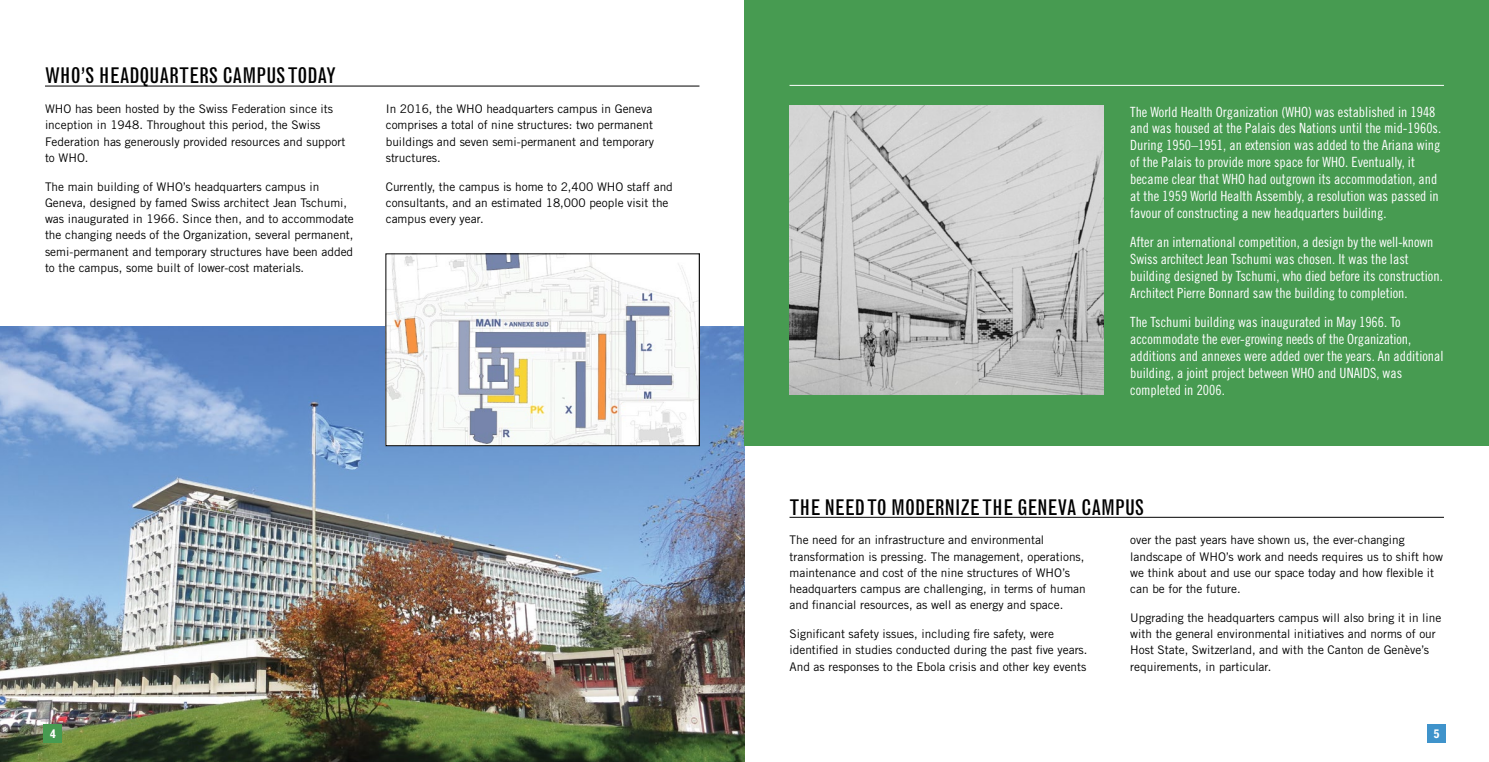
<style>
.page{position:relative;width:1489px;height:762px;background:#fff}
.page>*{position:absolute;margin:0;border:0;box-sizing:border-box;transform-origin:0 0}
.t1{font:condensed 21.25px "Grotesque MT Std";color:#000}
.t2{font:14px/16.9px "Trade Gothic LT Std Cn 18";color:#fff}
.t3{font:11.88px/16.2px "Trade Gothic LT Std";color:#000}
.t4{font:700 11.88px "Grotesque MT Std";color:#fff}
</style>
<div class="page">
<img style="left:0;top:327px;width:744px;height:435px">
<hr style="left:45px;top:86px;width:654px;height:1px;background:#000">
<div style="left:744px;top:0;width:744px;height:446px;background:#479b51"></div>
<img style="left:789px;top:105px;width:314px;height:289px">
<hr style="left:789px;top:517px;width:654px;height:1px;background:#000">
<hr style="left:789px;top:85px;width:654px;height:1px;background:#fff">
<img style="left:388px;top:256px;width:309px;height:188px">
<div style="left:386px;top:254px;width:313px;height:192px;border:1px solid #000"></div>
<div style="left:1427px;top:725px;width:18px;height:18px;background:#3f93cb"></div>
<div style="left:44px;top:725px;width:18px;height:18px;background:#479b51"></div>
<h1 class="t1" style="left:45px;top:63px;width:293px">WHO’S HEADQUARTERS CAMPUS TODAY</h1>
<p class="t3" style="left:45px;top:101px;width:302px">WHO has been hosted by the Swiss Federation since its inception in 1948. Throughout this period, the Swiss Federation has generously provided resources and support to WHO.</p>
<p class="t3" style="left:45px;top:178px;width:310px">The main building of WHO’s headquarters campus in Geneva, designed by famed Swiss architect Jean Tschumi, was inaugurated in 1966. Since then, and to accommodate the changing needs of the Organization, several permanent, semi-permanent and temporary structures have been added to the campus, some built of lower-cost materials.</p>
<p class="t3" style="left:386px;top:101px;width:270px">In 2016, the WHO headquarters campus in Geneva comprises a total of nine structures: two permanent buildings and seven semi-permanent and temporary structures.</p>
<p class="t3" style="left:386px;top:178px;width:288px">Currently, the campus is home to 2,400 WHO staff and consultants, and an estimated 18,000 people visit the campus every year.</p>
<p class="t2" style="left:1130px;top:103px;width:312px">The World Health Organization (WHO) was established in 1948 and was housed at the Palais des Nations until the mid-1960s.<br>During 1950–1951, an extension was added to the Ariana wing of the Palais to provide more space for WHO. Eventually, it became clear that WHO had outgrown its accommodation, and at the 1959 World Health Assembly, a resolution was passed in favour of constructing a new headquarters building.</p>
<p class="t2" style="left:1130px;top:234px;width:314px">After an international competition, a design by the well-known Swiss architect Jean Tschumi was chosen. It was the last building designed by Tschumi, who died before its construction.<br>Architect Pierre Bonnard saw the building to completion.</p>
<p class="t2" style="left:1130px;top:314px;width:315px">The Tschumi building was inaugurated in May 1966. To accommodate the ever-growing needs of the Organization, additions and annexes were added over the years. An additional building, a joint project between WHO and UNAIDS, was completed in 2006.</p>
<h1 class="t1" style="left:789px;top:494px;width:356px">THE NEED TO MODERNIZE THE GENEVA CAMPUS</h1>
<p class="t3" style="left:789px;top:532px;width:298px">The need for an infrastructure and environmental transformation is pressing. The management, operations, maintenance and cost of the nine structures of WHO’s headquarters campus are challenging, in terms of human and financial resources, as well as energy and space.</p>
<p class="t3" style="left:789px;top:625px;width:299px">Significant safety issues, including fire safety, were identified in studies conducted during the past five years.<br>And as responses to the Ebola crisis and other key events</p>
<p class="t3" style="left:1130px;top:532px;width:314px">over the past years have shown us, the ever-changing landscape of WHO’s work and needs requires us to shift how we think about and use our space today and how flexible it can be for the future.</p>
<p class="t3" style="left:1130px;top:609px;width:313px">Upgrading the headquarters campus will also bring it in line with the general environmental initiatives and norms of our Host State, Switzerland, and with the Canton de Genève’s requirements, in particular.</p>
<p class="t4" style="left:50px;top:727px;width:7px">4</p>
<p class="t4" style="left:1433px;top:727px;width:7px">5</p>
</div>
